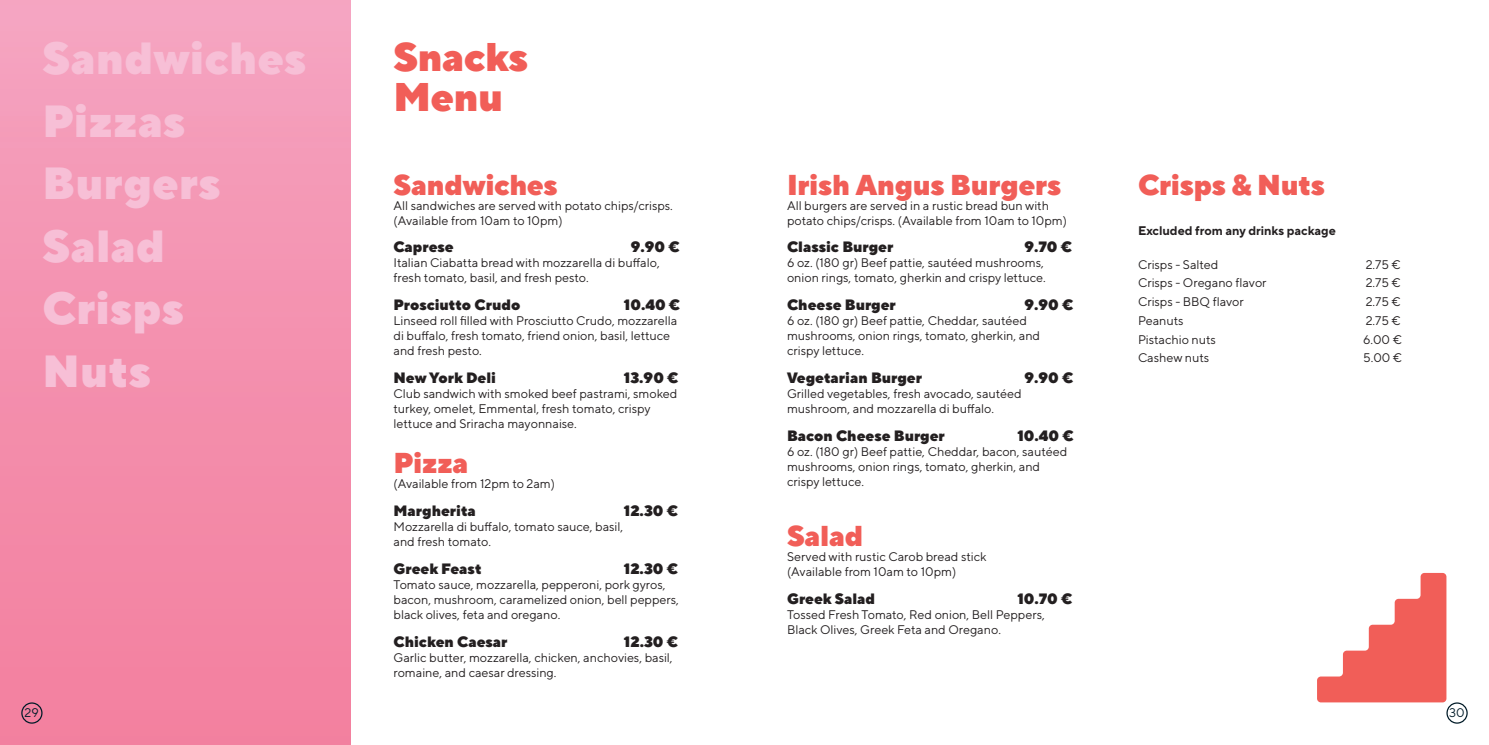
<style>
.page{position:relative;width:1489px;height:745px;background:#fff}
.page>*{position:absolute;margin:0;border:0;box-sizing:border-box;transform-origin:0 0}
.t1{font:900 45px "TT Norms Pro";letter-spacing:.01em;color:#f7bfd6}
.t2{font:900 40px "TT Norms Pro";letter-spacing:-.01em;color:#f15e58}
.t3{font:900 28.75px "TT Norms Pro";letter-spacing:-.01em;color:#f15e58}
.t4{font:900 15px "TT Norms Pro";color:#231f20}
.t5{font:12.5px/15px "TT Norms Pro";color:#231f20}
.t6{font:700 12.5px "TT Norms Pro";color:#231f20}
.t7{font:12.5px "TT Norms Pro";color:#001b28}
</style>
<div class="page">
<div style="left:0;top:0;width:351px;height:744px;background:linear-gradient(to bottom,#f5a3c0,#f27e9d)"></div>
<div style="left:21px;top:702px;width:22px;height:21px;border:1px solid #001b28;border-radius:50%"></div>
<div style="left:1446px;top:702px;width:21px;height:21px;border:1px solid #001b28;border-radius:50%"></div>
<svg style="left:1317px;top:572px;width:129px;height:130px"></svg>
<p class="t1" style="left:43px;top:28px;width:265px">Sandwiches</p>
<p class="t1" style="left:43px;top:91px;width:144px">Pizzas</p>
<p class="t1" style="left:43px;top:153px;width:179px">Burgers</p>
<p class="t1" style="left:43px;top:216px;width:124px">Salad</p>
<p class="t1" style="left:43px;top:278px;width:143px">Crisps</p>
<p class="t1" style="left:43px;top:341px;width:110px">Nuts</p>
<p class="t2" style="left:393px;top:30px;width:136px">Snacks</p>
<p class="t2" style="left:393px;top:70px;width:111px">Menu</p>
<p class="t3" style="left:393px;top:165px;width:166px">Sandwiches</p>
<p class="t5" style="left:393px;top:197px;width:281px">All sandwiches are served with potato chips/crisps. (Available from 10am to 10pm)</p>
<p class="t4" style="left:393px;top:237px;width:62px">Caprese</p>
<p class="t4" style="left:631px;top:237px;width:50px">9.90 €</p>
<p class="t5" style="left:393px;top:255px;width:268px">Italian Ciabatta bread with mozzarella di buffalo, fresh tomato, basil, and fresh pesto.</p>
<p class="t4" style="left:393px;top:295px;width:128px">Prosciutto Crudo</p>
<p class="t4" style="left:624px;top:295px;width:58px">10.40 €</p>
<p class="t5" style="left:393px;top:313px;width:285px">Linseed roll filled with Prosciutto Crudo, mozzarella di buffalo, fresh tomato, friend onion, basil, lettuce and fresh pesto.</p>
<p class="t4" style="left:393px;top:367px;width:104px">New York Deli</p>
<p class="t4" style="left:624px;top:367px;width:56px">13.90 €</p>
<p class="t5" style="left:393px;top:385px;width:285px">Club sandwich with smoked beef pastrami, smoked turkey, omelet, Emmental, fresh tomato, crispy lettuce and Sriracha mayonnaise.</p>
<p class="t3" style="left:393px;top:443px;width:77px">Pizza</p>
<p class="t5" style="left:393px;top:475px;width:163px">(Available from 12pm to 2am)</p>
<p class="t4" style="left:393px;top:500px;width:84px">Margherita</p>
<p class="t4" style="left:623px;top:500px;width:56px">12.30 €</p>
<p class="t5" style="left:393px;top:518px;width:231px">Mozzarella di buffalo, tomato sauce, basil, and fresh tomato.</p>
<p class="t4" style="left:393px;top:558px;width:90px">Greek Feast</p>
<p class="t4" style="left:623px;top:558px;width:56px">12.30 €</p>
<p class="t5" style="left:393px;top:576px;width:287px">Tomato sauce, mozzarella, pepperoni, pork gyros, bacon, mushroom, caramelized onion, bell peppers, black olives, feta and oregano.</p>
<p class="t4" style="left:393px;top:631px;width:116px">Chicken Caesar</p>
<p class="t4" style="left:624px;top:631px;width:56px">12.30 €</p>
<p class="t5" style="left:393px;top:649px;width:281px">Garlic butter, mozzarella, chicken, anchovies, basil, romaine, and caesar dressing.</p>
<p class="t3" style="left:787px;top:165px;width:275px">Irish Angus Burgers</p>
<p class="t5" style="left:787px;top:197px;width:281px">All burgers are served in a rustic bread bun with potato chips/crisps. (Available from 10am to 10pm)</p>
<p class="t4" style="left:787px;top:237px;width:108px">Classic Burger</p>
<p class="t4" style="left:1024px;top:237px;width:49px">9.70 €</p>
<p class="t5" style="left:787px;top:255px;width:260px">6 oz. (180 gr) Beef pattie, sautéed mushrooms, onion rings, tomato, gherkin and crispy lettuce.</p>
<p class="t4" style="left:787px;top:295px;width:110px">Cheese Burger</p>
<p class="t4" style="left:1024px;top:295px;width:50px">9.90 €</p>
<p class="t5" style="left:787px;top:313px;width:254px">6 oz. (180 gr) Beef pattie, Cheddar, sautéed mushrooms, onion rings, tomato, gherkin, and crispy lettuce.</p>
<p class="t4" style="left:787px;top:367px;width:136px">Vegetarian Burger</p>
<p class="t4" style="left:1024px;top:367px;width:50px">9.90 €</p>
<p class="t5" style="left:787px;top:385px;width:236px">Grilled vegetables, fresh avocado, sautéed mushroom, and mozzarella di buffalo.</p>
<p class="t4" style="left:787px;top:425px;width:159px">Bacon Cheese Burger</p>
<p class="t4" style="left:1017px;top:425px;width:58px">10.40 €</p>
<p class="t5" style="left:787px;top:443px;width:281px">6 oz. (180 gr) Beef pattie, Cheddar, bacon, sautéed mushrooms, onion rings, tomato, gherkin, and crispy lettuce.</p>
<p class="t3" style="left:787px;top:516px;width:78px">Salad</p>
<p class="t5" style="left:787px;top:548px;width:201px">Served with rustic Carob bread stick (Available from 10am to 10pm)</p>
<p class="t4" style="left:787px;top:588px;width:90px">Greek Salad</p>
<p class="t4" style="left:1017px;top:588px;width:56px">10.70 €</p>
<p class="t5" style="left:787px;top:606px;width:259px">Tossed Fresh Tomato, Red onion, Bell Peppers,<br>Black Olives, Greek Feta and Oregano.</p>
<p class="t3" style="left:1137px;top:165px;width:188px">Crisps &amp; Nuts</p>
<p class="t6" style="left:1137px;top:222px;width:199px">Excluded from any drinks package</p>
<p class="t5" style="left:1137px;top:256px;width:82px">Crisps - Salted</p>
<p class="t5" style="left:1365px;top:256px;width:37px">2.75 €</p>
<p class="t5" style="left:1137px;top:275px;width:130px">Crisps - Oregano flavor</p>
<p class="t5" style="left:1365px;top:275px;width:37px">2.75 €</p>
<p class="t5" style="left:1137px;top:293px;width:107px">Crisps - BBQ flavor</p>
<p class="t5" style="left:1365px;top:293px;width:37px">2.75 €</p>
<p class="t5" style="left:1137px;top:312px;width:47px">Peanuts</p>
<p class="t5" style="left:1365px;top:312px;width:37px">2.75 €</p>
<p class="t5" style="left:1137px;top:331px;width:79px">Pistachio nuts</p>
<p class="t5" style="left:1362px;top:331px;width:40px">6.00 €</p>
<p class="t5" style="left:1137px;top:350px;width:73px">Cashew nuts</p>
<p class="t5" style="left:1362px;top:350px;width:41px">5.00 €</p>
<p class="t7" style="left:25px;top:704px;width:16px">29</p>
<p class="t7" style="left:1448px;top:704px;width:17px">30</p>
</div>
